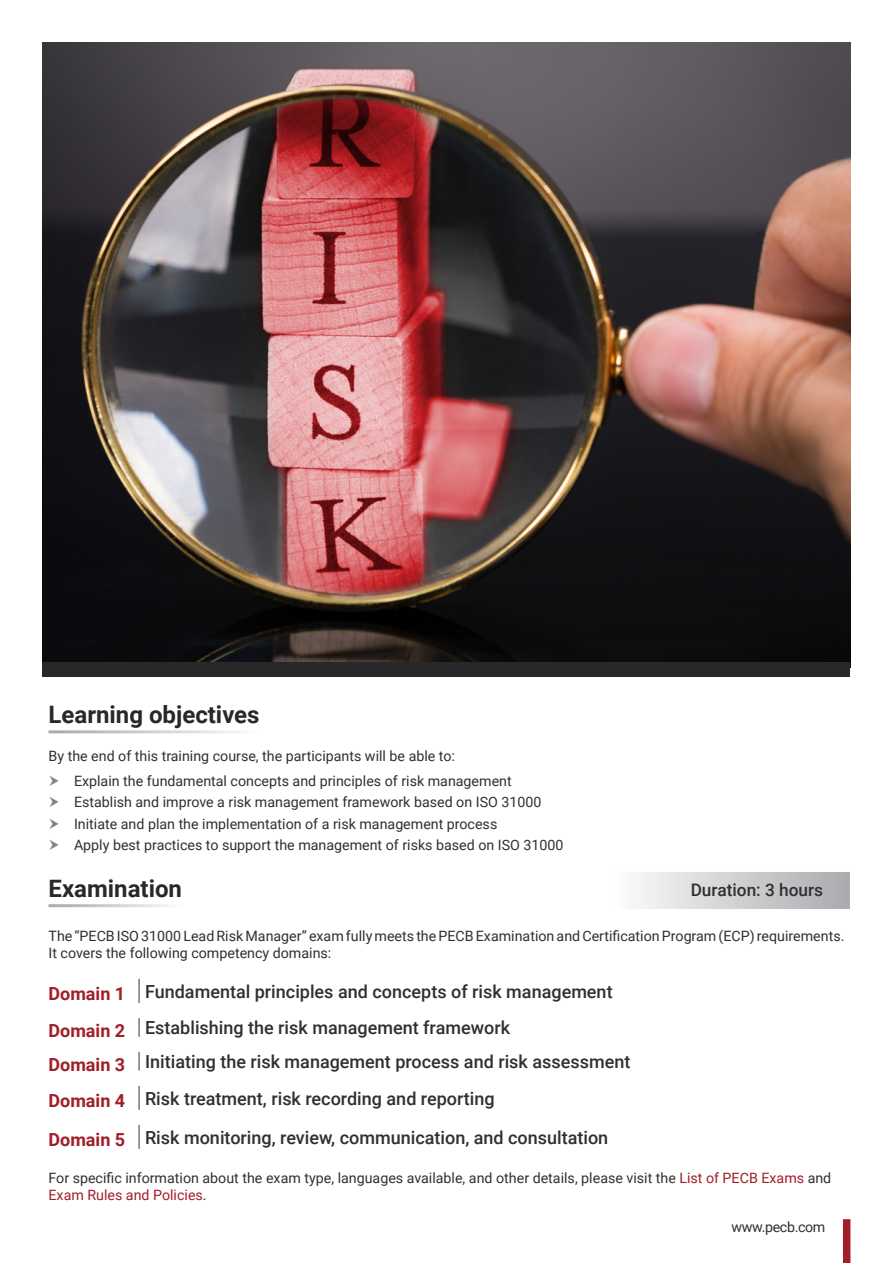
<style>
.page{position:relative;width:893px;height:1263px;background:#fff}
.page>*{position:absolute;margin:0;border:0;box-sizing:border-box;transform-origin:0 0}
.t1{font:700 24px "Roboto";color:#282829}
.t2{font:500 18px "Roboto";color:#312f30}
.t3{font:700 18px "Roboto";color:#a11e29}
.t4{font:500 17.25px "Roboto";color:#312f30}
.Bullet_Points{font:14.25px/16.5px "Roboto";color:#312f30}
.Bullet_Points-2{font:14.25px "Roboto";letter-spacing:-.025em;color:#312f30}
.s1{color:#a11e29}
</style>
<div class="page">
<img style="left:43px;top:43px;width:807px;height:618px">
<div style="left:43px;top:661px;width:807px;height:15px;background:#282829"></div>
<svg style="left:639px;top:872px;width:211px;height:37px;background:#cdced1"></svg>
<hr style="left:138px;top:979px;width:2px;height:24px;background:#76787b">
<svg style="left:138px;top:1018px;width:2px;height:19px"></svg>
<svg style="left:138px;top:1052px;width:2px;height:19px"></svg>
<hr style="left:138px;top:1086px;width:2px;height:24px;background:#76787b">
<hr style="left:138px;top:1125px;width:2px;height:24px;background:#76787b">
<div style="left:843px;top:1219px;width:7px;height:44px;background:#a11e29"></div>
<p class="t1" style="left:49px;top:697px;width:213px">Learning objectives</p>
<p class="Bullet_Points" style="left:49px;top:747px;width:408px">By the end of this training course, the participants will be able to:</p>
<p class="Bullet_Points" style="left:74px;top:772px;width:439px">Explain the fundamental concepts and principles of risk management</p>
<p class="Bullet_Points" style="left:74px;top:793px;width:469px">Establish and improve a risk management framework based on ISO 31000</p>
<p class="Bullet_Points" style="left:74px;top:815px;width:425px">Initiate and plan the implementation of a risk management process</p>
<p class="Bullet_Points" style="left:74px;top:836px;width:491px">Apply best practices to support the management of risks based on ISO 31000</p>
<p class="t1" style="left:49px;top:871px;width:135px">Examination</p>
<p class="t4" style="left:691px;top:877px;width:134px">Duration: 3 hours</p>
<p class="Bullet_Points" style="left:49px;top:927px;width:797px">The “PECB ISO 31000 Lead Risk Manager” exam fully meets the PECB Examination and Certification Program (ECP) requirements.<br>It covers the following competency domains:</p>
<p class="t3" style="left:49px;top:981px;width:78px">Domain 1</p>
<p class="t2" style="left:145px;top:979px;width:469px">Fundamental principles and concepts of risk management</p>
<p class="t3" style="left:49px;top:1018px;width:78px">Domain 2</p>
<p class="t2" style="left:145px;top:1015px;width:366px">Establishing the risk management framework</p>
<p class="t3" style="left:49px;top:1052px;width:78px">Domain 3</p>
<p class="t2" style="left:145px;top:1049px;width:487px">Initiating the risk management process and risk assessment</p>
<p class="t3" style="left:49px;top:1088px;width:78px">Domain 4</p>
<p class="t2" style="left:145px;top:1085px;width:351px">Risk treatment, risk recording and reporting</p>
<p class="t3" style="left:49px;top:1127px;width:78px">Domain 5</p>
<p class="t2" style="left:145px;top:1125px;width:465px">Risk monitoring, review, communication, and consultation</p>
<p class="Bullet_Points" style="left:49px;top:1169px;width:784px">For specific information about the exam type, languages available, and other details, please visit the <span class="s1">List of PECB Exams</span> and<br><span class="s1">Exam Rules and Policies</span>.</p>
<p class="Bullet_Points-2" style="left:731px;top:1217px;width:95px">www.pecb.com</p>
</div>
